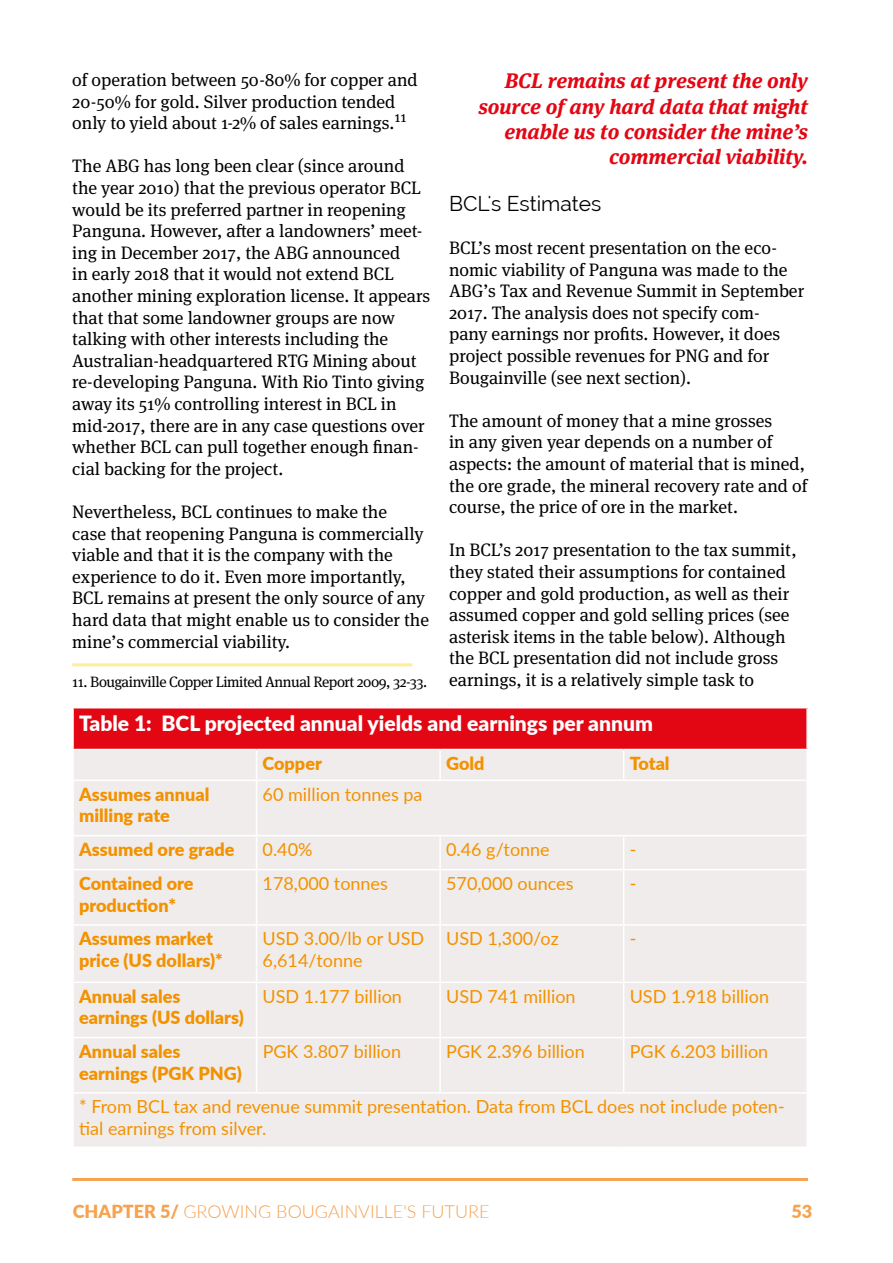
<style>
.page{position:relative;width:893px;height:1263px;background:#fff}
.page>*{position:absolute;margin:0;border:0;box-sizing:border-box;transform-origin:0 0}
.t1{font:italic 700 21px/25.2px "Meta Serif Pro";color:#e30613;text-align:right}
.t2{font:900 21px "Lato";color:#fff}
.t3{font:21px "Raleway";color:#000}
.t4{font:18px/21.6px "Meta Serif Pro";color:#000}
.t5{font:18px/21.6px "Lato";color:#f39200}
.t6{font:900 18px/21.6px "Lato";color:#f39200}
.t7{font:300 18px "Lato";color:#f6a24f}
.t8{font:900 18px "Lato";color:#f6a24f}
.t9{font:15px "Meta Serif Pro";letter-spacing:-.03em;color:#000}
.s1{font-weight:900}
</style>
<div class="page">
<div style="left:73px;top:708px;width:734px;height:41px;background:#e30613"></div>
<div style="left:74px;top:750px;width:732px;height:396px;background:#f0ecec"></div>
<svg style="left:256px;top:750px;width:1px;height:29px"></svg>
<hr style="left:256px;top:781px;width:1px;height:54px;background:#fff">
<hr style="left:256px;top:836px;width:1px;height:33px;background:#fff">
<hr style="left:256px;top:870px;width:1px;height:54px;background:#fff">
<hr style="left:256px;top:926px;width:1px;height:55px;background:#fff">
<hr style="left:256px;top:983px;width:1px;height:54px;background:#fff">
<hr style="left:256px;top:1038px;width:1px;height:54px;background:#fff">
<hr style="left:439px;top:750px;width:2px;height:29px;background:#fff">
<svg style="left:623px;top:750px;width:1px;height:29px"></svg>
<hr style="left:439px;top:836px;width:2px;height:33px;background:#fff">
<hr style="left:623px;top:836px;width:1px;height:33px;background:#fff">
<hr style="left:439px;top:870px;width:2px;height:54px;background:#fff">
<hr style="left:623px;top:870px;width:1px;height:54px;background:#fff">
<hr style="left:439px;top:926px;width:2px;height:55px;background:#fff">
<hr style="left:623px;top:926px;width:1px;height:55px;background:#fff">
<hr style="left:439px;top:983px;width:2px;height:54px;background:#fff">
<hr style="left:623px;top:983px;width:1px;height:54px;background:#fff">
<hr style="left:439px;top:1038px;width:2px;height:54px;background:#fff">
<hr style="left:623px;top:1038px;width:1px;height:54px;background:#fff">
<hr style="left:72px;top:708px;width:2px;height:41px;background:#fff">
<hr style="left:806px;top:708px;width:2px;height:41px;background:#fff">
<hr style="left:72px;top:779px;width:185px;height:2px;background:#fff">
<hr style="left:257px;top:779px;width:183px;height:2px;background:#fff">
<hr style="left:440px;top:779px;width:184px;height:2px;background:#fff">
<hr style="left:624px;top:779px;width:184px;height:2px;background:#fff">
<hr style="left:72px;top:835px;width:185px;height:1px;background:#fff">
<hr style="left:257px;top:835px;width:183px;height:1px;background:#fff">
<hr style="left:440px;top:835px;width:184px;height:1px;background:#fff">
<hr style="left:624px;top:835px;width:184px;height:1px;background:#fff">
<hr style="left:72px;top:869px;width:185px;height:1px;background:#fff">
<hr style="left:257px;top:869px;width:183px;height:1px;background:#fff">
<hr style="left:440px;top:869px;width:184px;height:1px;background:#fff">
<hr style="left:624px;top:869px;width:184px;height:1px;background:#fff">
<hr style="left:72px;top:924px;width:185px;height:2px;background:#fff">
<hr style="left:257px;top:924px;width:183px;height:2px;background:#fff">
<hr style="left:440px;top:924px;width:184px;height:2px;background:#fff">
<hr style="left:624px;top:924px;width:184px;height:2px;background:#fff">
<hr style="left:72px;top:981px;width:185px;height:2px;background:#fff">
<hr style="left:257px;top:981px;width:183px;height:2px;background:#fff">
<hr style="left:440px;top:981px;width:184px;height:2px;background:#fff">
<hr style="left:624px;top:981px;width:184px;height:2px;background:#fff">
<hr style="left:72px;top:1037px;width:185px;height:1px;background:#fff">
<hr style="left:257px;top:1037px;width:183px;height:1px;background:#fff">
<hr style="left:440px;top:1037px;width:184px;height:1px;background:#fff">
<hr style="left:624px;top:1037px;width:184px;height:1px;background:#fff">
<hr style="left:72px;top:1092px;width:185px;height:2px;background:#fff">
<hr style="left:257px;top:1092px;width:183px;height:2px;background:#fff">
<hr style="left:440px;top:1092px;width:184px;height:2px;background:#fff">
<hr style="left:624px;top:1092px;width:184px;height:2px;background:#fff">
<hr style="left:72px;top:663px;width:340px;height:3px;background:#ffed99">
<hr style="left:72px;top:1178px;width:736px;height:3px;background:#f6a24f">
<p class="t1" style="left:478px;top:67px;width:331px">BCL remains at present the only source of any hard data that might enable us to consider the mine’s commercial viability.</p>
<p class="t3" style="left:449px;top:191px;width:154px">BCL's Estimates</p>
<p class="t4" style="left:449px;top:236px;width:357px">BCL’s most recent presentation on the eco&shy;nomic viability of Panguna was made to the ABG’s Tax and Revenue Summit in September 2017. The analysis does not specify com-<br>pany earnings nor profits. However, it does project possible revenues for PNG and for Bougainville (see next section).</p>
<p class="t4" style="left:449px;top:409px;width:360px">The amount of money that a mine grosses<br>in any given year depends on a number of aspects: the amount of material that is mined, the ore grade, the mineral recovery rate and of course, the price of ore in the market.</p>
<p class="t4" style="left:449px;top:538px;width:349px">In BCL’s 2017 presentation to the tax summit, they stated their assumptions for contained copper and gold production, as well as their assumed copper and gold selling prices (see asterisk items in the table below). Although the BCL presentation did not include gross earnings, it is a relatively simple task to</p>
<p class="t2" style="left:79px;top:707px;width:575px">Table 1: BCL projected annual yields and earnings per annum</p>
<p class="t6" style="left:263px;top:752px;width:61px">Copper</p>
<p class="t6" style="left:446px;top:752px;width:40px">Gold</p>
<p class="t6" style="left:630px;top:752px;width:41px">Total</p>
<p class="t6" style="left:79px;top:783px;width:132px">Assumes annual milling rate</p>
<p class="t5" style="left:263px;top:783px;width:161px">60 million tonnes pa</p>
<p class="t6" style="left:79px;top:838px;width:157px">Assumed ore grade</p>
<p class="t5" style="left:263px;top:838px;width:51px">0.40%</p>
<p class="t5" style="left:446px;top:838px;width:105px">0.46 g/tonne</p>
<p class="t5" style="left:630px;top:838px;width:8px">-</p>
<p class="t6" style="left:79px;top:872px;width:116px">Contained ore production*</p>
<p class="t5" style="left:263px;top:872px;width:127px">178,000 tonnes</p>
<p class="t5" style="left:446px;top:872px;width:129px">570,000 ounces</p>
<p class="t5" style="left:630px;top:872px;width:8px">-</p>
<p class="t6" style="left:79px;top:927px;width:145px">Assumes market price (US dollars)*</p>
<p class="t5" style="left:263px;top:927px;width:163px">USD 3.00/lb or USD<br>6,614/tonne</p>
<p class="t5" style="left:446px;top:927px;width:114px">USD 1,300/oz</p>
<p class="t5" style="left:630px;top:927px;width:8px">-</p>
<p class="t6" style="left:79px;top:985px;width:166px">Annual sales earnings (US dollars)</p>
<p class="t5" style="left:263px;top:985px;width:141px">USD 1.177 billion</p>
<p class="t5" style="left:446px;top:985px;width:131px">USD 741 million</p>
<p class="t5" style="left:630px;top:985px;width:141px">USD 1.918 billion</p>
<p class="t6" style="left:79px;top:1040px;width:164px">Annual sales earnings (PGK PNG)</p>
<p class="t5" style="left:263px;top:1040px;width:140px">PGK 3.807 billion</p>
<p class="t5" style="left:446px;top:1040px;width:140px">PGK 2.396 billion</p>
<p class="t5" style="left:630px;top:1040px;width:140px">PGK 6.203 billion</p>
<p class="t5" style="left:79px;top:1095px;width:707px">* From BCL tax and revenue summit presentation. Data from BCL does not include poten&shy;tial earnings from silver.</p>
<p class="t4" style="left:72px;top:68px;width:347px">of operation between 50-80% for copper and<br>20-50% for gold. Silver production tended only to yield about 1-2% of sales earnings.<sup>11</sup></p>
<p class="t4" style="left:72px;top:154px;width:360px">The ABG has long been clear (since around the year 2010) that the previous operator BCL would be its preferred partner in reopening Panguna. However, after a landowners’ meet&shy;ing in December 2017, the ABG announced<br>in early 2018 that it would not extend BCL another mining exploration license. It appears that that some landowner groups are now talking with other interests including the Australian-headquartered RTG Mining about re-developing Panguna. With Rio Tinto giving away its 51% controlling interest in BCL in mid-2017, there are in any case questions over whether BCL can pull together enough finan&shy;cial backing for the project.</p>
<p class="t4" style="left:72px;top:500px;width:358px">Nevertheless, BCL continues to make the<br>case that reopening Panguna is commercially viable and that it is the company with the experience to do it. Even more importantly, BCL remains at present the only source of any hard data that might enable us to consider the mine’s commercial viability.</p>
<p class="t9" style="left:72px;top:671px;width:356px">11. Bougainville Copper Limited Annual Report 2009, 32-33.</p>
<p class="t7" style="left:73px;top:1199px;width:418px"><span class="s1">CHAPTER 5/</span> GROWING BOUGAINVILLE'S FUTURE</p>
<p class="t8" style="left:791px;top:1198px;width:22px">53</p>
</div>
